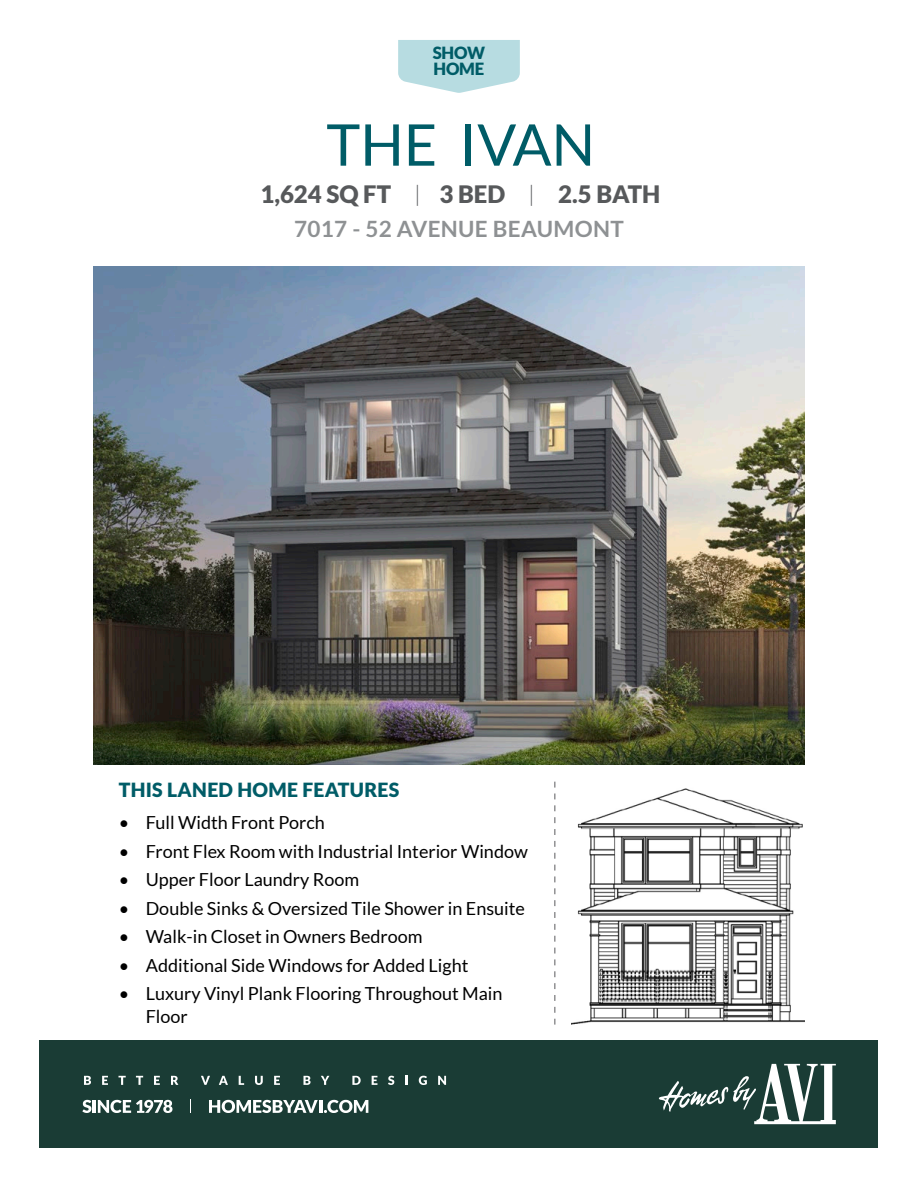
<style>
.page{position:relative;width:918px;height:1188px;background:#fff}
.page>*{position:absolute;margin:0;border:0;box-sizing:border-box;transform-origin:0 0}
.t1{font:57.6px "Lato";color:#005c67}
.t2{font:900 24px "Lato";color:#57595b}
.t3{font:700 22.5px "Lato";letter-spacing:.015em;color:#8e9193}
.t4{font:900 19.5px "Lato";letter-spacing:.015em;color:#005c67}
.t5{font:18px/22.5px "Lato";color:#000}
.t6{font:900 16.8px "Lato";letter-spacing:-.015em;color:#005c67}
.s1{font-weight:300;font-size:22.5px}
</style>
<div class="page">
<div style="left:40px;top:1040px;width:838px;height:108px;background:#1a3c35"></div>
<svg style="left:659px;top:1064px;width:177px;height:60px"></svg>
<svg style="left:84px;top:1076px;width:7px;height:9px"></svg>
<svg style="left:102px;top:1076px;width:6px;height:9px"></svg>
<svg style="left:119px;top:1076px;width:7px;height:9px"></svg>
<svg style="left:136px;top:1076px;width:7px;height:9px"></svg>
<svg style="left:154px;top:1076px;width:6px;height:9px"></svg>
<svg style="left:171px;top:1076px;width:7px;height:9px"></svg>
<svg style="left:201px;top:1076px;width:9px;height:9px"></svg>
<svg style="left:219px;top:1076px;width:9px;height:9px"></svg>
<svg style="left:239px;top:1076px;width:5px;height:9px"></svg>
<svg style="left:255px;top:1076px;width:8px;height:9px"></svg>
<svg style="left:274px;top:1076px;width:6px;height:9px"></svg>
<svg style="left:303px;top:1076px;width:8px;height:9px"></svg>
<svg style="left:321px;top:1076px;width:8px;height:9px"></svg>
<svg style="left:352px;top:1076px;width:9px;height:9px"></svg>
<svg style="left:372px;top:1076px;width:5px;height:9px"></svg>
<svg style="left:388px;top:1076px;width:6px;height:9px"></svg>
<svg style="left:406px;top:1076px;width:2px;height:9px"></svg>
<svg style="left:419px;top:1076px;width:8px;height:9px"></svg>
<svg style="left:438px;top:1076px;width:8px;height:9px"></svg>
<svg style="left:82px;top:1100px;width:90px;height:13px"></svg>
<svg style="left:209px;top:1100px;width:159px;height:13px"></svg>
<svg style="left:190px;top:1100px;width:1px;height:13px"></svg>
<svg style="left:398px;top:40px;width:122px;height:53px;background:#c0e0e4"></svg>
<img style="left:93px;top:266px;width:711px;height:499px">
<img style="left:571px;top:788px;width:233px;height:237px">
<svg style="left:554px;top:782px;width:2px;height:243px"></svg>
<p class="t6" style="left:433px;top:43px;width:54px">SHOW</p>
<p class="t6" style="left:434px;top:59px;width:52px">HOME</p>
<p class="t1" style="left:326px;top:113px;width:270px">THE IVAN</p>
<p class="t2" style="left:260px;top:180px;width:401px">1,624 SQ FT <span class="s1">|</span> 3 BED <span class="s1">|</span> 2.5 BATH</p>
<p class="t3" style="left:294px;top:216px;width:331px">7017 - 52 AVENUE BEAUMONT</p>
<p class="t4" style="left:119px;top:779px;width:282px">THIS LANED HOME FEATURES</p>
<p class="t5" style="left:119px;top:812px;width:208px">• Full Width Front Porch</p>
<p class="t5" style="left:119px;top:840px;width:411px">• Front Flex Room with Industrial Interior Window</p>
<p class="t5" style="left:119px;top:869px;width:242px">• Upper Floor Laundry Room</p>
<p class="t5" style="left:119px;top:897px;width:408px">• Double Sinks &amp; Oversized Tile Shower in Ensuite</p>
<p class="t5" style="left:119px;top:926px;width:305px">• Walk-in Closet in Owners Bedroom</p>
<p class="t5" style="left:119px;top:954px;width:351px">• Additional Side Windows for Added Light</p>
<p class="t5" style="left:146px;top:983px;width:358px;text-indent:-27px">• Luxury Vinyl Plank Flooring Throughout Main<br>Floor</p>
</div>
